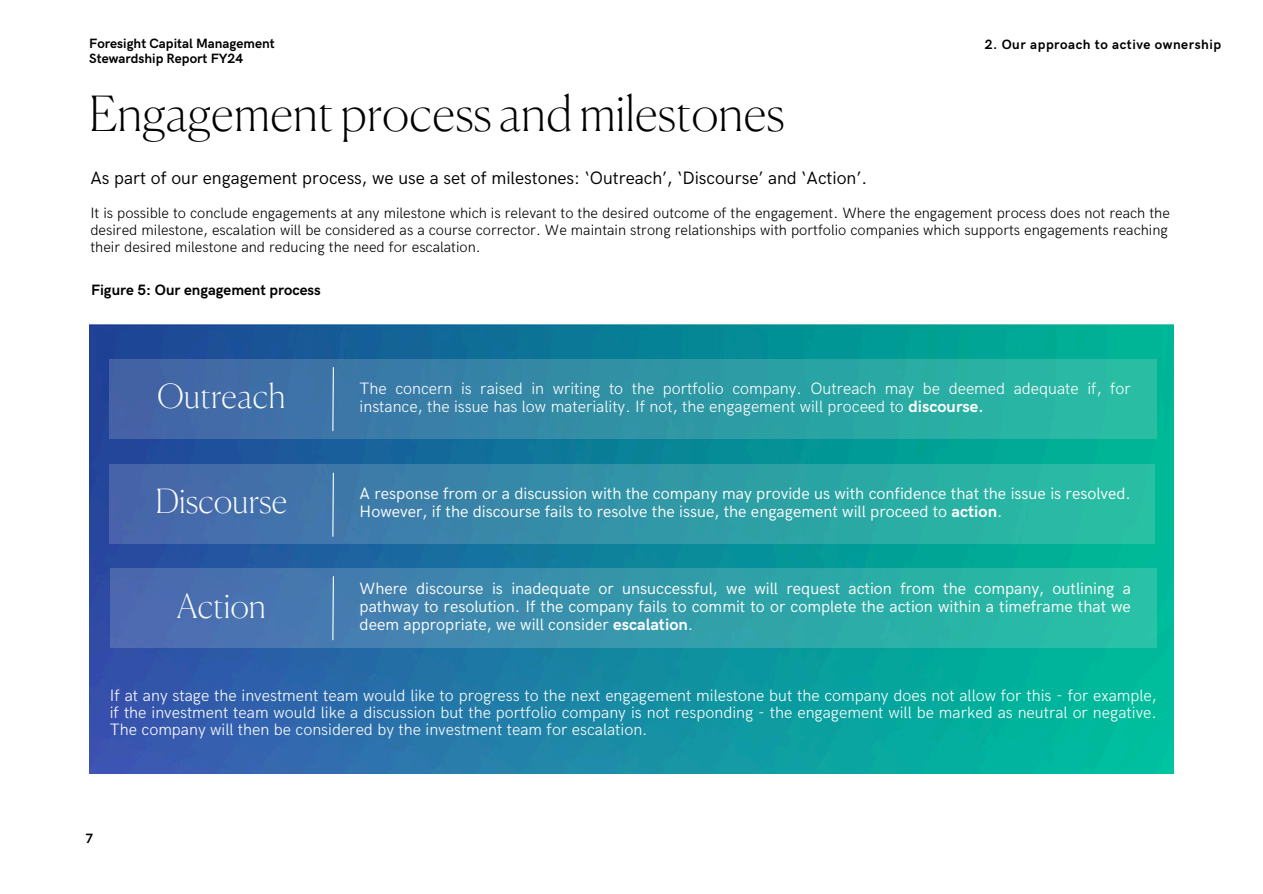
<style>
.page{position:relative;width:1263px;height:894px;background:#fff}
.page>*{position:absolute;margin:0;border:0;box-sizing:border-box;transform-origin:0 0}
.t1{font:100 48.3px "Canela";color:#000}
.t2{font:100 33.15px "Canela";color:#fdfdfd}
.t3{font:18px "HK Grotesk";color:#000}
.t4{font:300 16.5px/16.8px "HK Grotesk";color:#fff;text-align:justify}
.t5{font:16.5px/18px "HK Grotesk";color:#fff;text-align:justify}
.t6{font:300 15px/16.8px "HK Grotesk";color:#000}
.t7{font:700 15px "HK Grotesk";color:#000}
.t8{font:700 13.5px "HK Grotesk";color:#000}
.t9{font:700 13.5px "HK Grotesk";letter-spacing:.04em;color:#000}
.s1{font-weight:700}
</style>
<div class="page">
<img style="left:89px;top:324px;width:1085px;height:449px">
<div style="left:110px;top:463px;width:1045px;height:80px;background:linear-gradient(to right,#4663ab,#22c3a3)"></div>
<svg style="left:332px;top:471px;width:2px;height:66px"></svg>
<div style="left:110px;top:568px;width:1047px;height:80px;background:linear-gradient(to right,#4d68b1,#22c5a4)"></div>
<svg style="left:332px;top:575px;width:2px;height:66px"></svg>
<div style="left:110px;top:359px;width:1047px;height:80px;background:linear-gradient(to right,#4261a7,#23c1a3)"></div>
<svg style="left:332px;top:366px;width:2px;height:66px"></svg>
<p class="t8" style="left:89px;top:36px;width:187px">Foresight Capital Management</p>
<p class="t8" style="left:89px;top:51px;width:155px">Stewardship Report FY24</p>
<p class="t1" style="left:89px;top:93px;width:697px">Engagement process and milestones</p>
<h3 class="t3" style="left:90px;top:168px;width:778px">As part of our engagement process, we use a set of milestones: ‘Outreach’, ‘Discourse’ and ‘Action’.</h3>
<p class="t9" style="left:985px;top:36px;width:238px">2. Our approach to active ownership</p>
<h1 class="t6" style="left:90px;top:205px;width:1081px">It is possible to conclude engagements at any milestone which is relevant to the desired outcome of the engagement. Where the engagement process does not reach the desired milestone, escalation will be considered as a course corrector. We maintain strong relationships with portfolio companies which supports engagements reaching their desired milestone and reducing the need for escalation.</h1>
<h3 class="t7" style="left:91px;top:281px;width:231px">Figure 5: Our engagement process</h3>
<h2 class="t2" style="left:157px;top:382px;width:130px">Outreach</h2>
<h2 class="t2" style="left:155px;top:487px;width:133px">Discourse</h2>
<h3 class="t4" style="left:360px;top:380px;width:773px">The concern is raised in writing to the portfolio company. Outreach may be deemed adequate if, for</h3>
<h3 class="t4" style="left:360px;top:398px;width:626px">instance, the issue has low materiality. If not, the engagement will proceed to <span class="s1">discourse.</span></h3>
<p class="t5" style="left:360px;top:485px;width:773px">A response from or a discussion with the company may provide us with confidence that the issue is resolved.</p>
<p class="t5" style="left:360px;top:503px;width:644px">However, if the discourse fails to resolve the issue, the engagement will proceed to <span class="s1">action</span>.</p>
<h3 class="t2" style="left:177px;top:592px;width:91px">Action</h3>
<h2 class="t5" style="left:360px;top:579px;width:773px">Where discourse is inadequate or unsuccessful, we will request action from the company, outlining a pathway to resolution. If the company fails to commit to or complete the action within a timeframe that we deem appropriate, we will consider <span class="s1">escalation</span>.</h2>
<h4 class="t4" style="left:110px;top:687px;width:1048px">If at any stage the investment team would like to progress to the next engagement milestone but the company does not allow for this - for example, if the investment team would like a discussion but the portfolio company is not responding - the engagement will be marked as neutral or negative.<br>The company will then be considered by the investment team for escalation.</h4>
<h3 class="t8" style="left:85px;top:830px;width:9px">7</h3>
</div>
